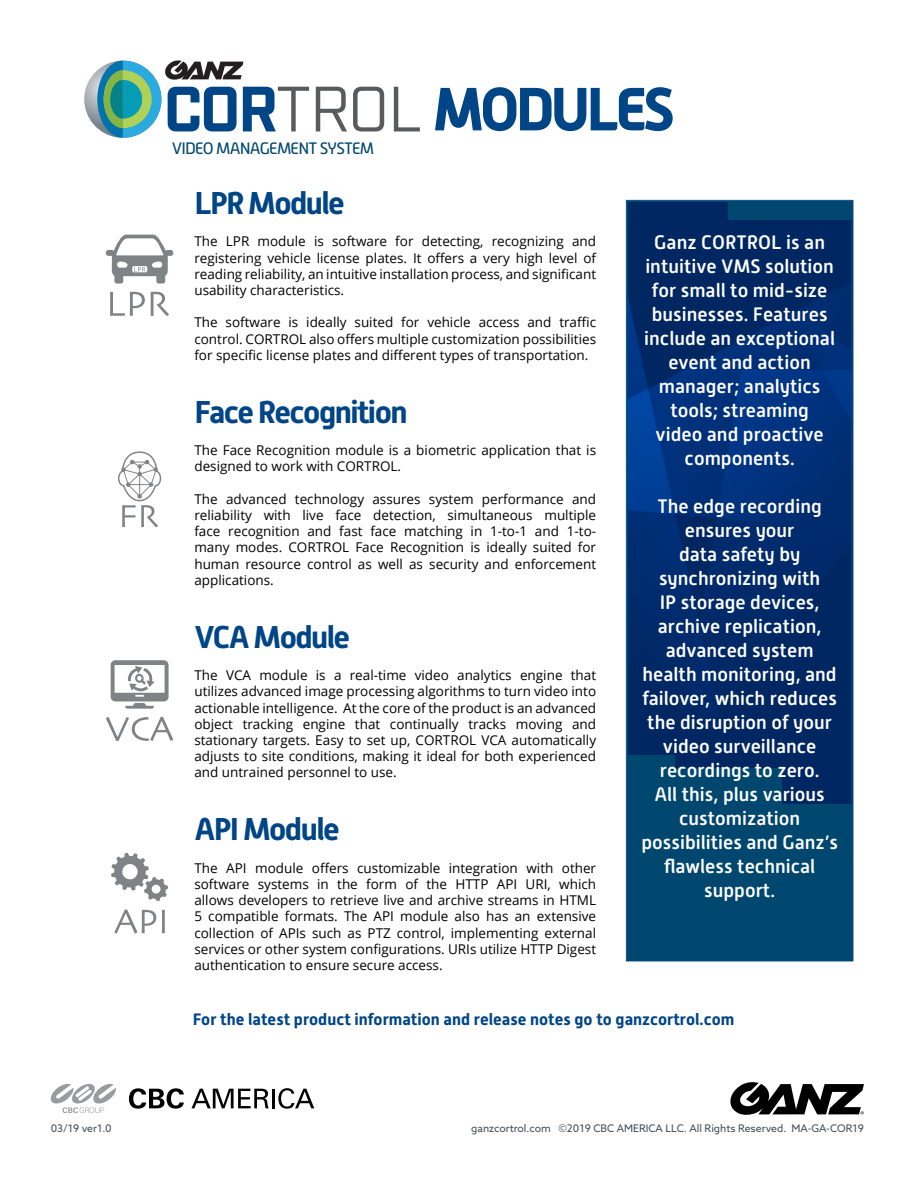
<style>
.page{position:relative;width:918px;height:1188px;background:#fff}
.page>*{position:absolute;margin:0;border:0;box-sizing:border-box;transform-origin:0 0}
.t1{font:55.5px "Alwyn New";letter-spacing:-.02em;color:#004586}
.t2{font:700 31.5px "Alwyn New";letter-spacing:-.05em;color:#004586}
.t3{font:500 19.5px/24px "Alwyn New Rounded";color:#fff;text-align:center}
.t4{font:700 16.5px "Alwyn New";color:#004586}
.t5{font:16.5px "Alwyn New";letter-spacing:-.05em;color:#004770}
.t6{font:13.5px/16.2px "Open Sans";color:#000;text-align:justify}
.t7{font:10.5px "Azo Sans";color:#404b58}
</style>
<div class="page">
<svg style="left:51px;top:1084px;width:65px;height:29px"></svg>
<svg style="left:192px;top:1089px;width:77px;height:19px"></svg>
<hr style="left:272px;top:1089px;width:3px;height:19px;background:#000">
<svg style="left:278px;top:1088px;width:36px;height:21px"></svg>
<svg style="left:129px;top:1088px;width:55px;height:21px"></svg>
<svg style="left:730px;top:1082px;width:134px;height:33px"></svg>
<svg style="left:84px;top:60px;width:225px;height:78px"></svg>
<svg style="left:316px;top:87px;width:31px;height:44px"></svg>
<svg style="left:353px;top:87px;width:31px;height:44px"></svg>
<svg style="left:394px;top:87px;width:26px;height:44px"></svg>
<svg style="left:435px;top:87px;width:238px;height:45px"></svg>
<svg style="left:626px;top:200px;width:227px;height:761px;background:#00326e"></svg>
<div style="left:627px;top:201px;width:225px;height:759px;border:1px solid #004877"></div>
<svg style="left:111px;top:660px;width:58px;height:49px"></svg>
<svg style="left:106px;top:717px;width:67px;height:24px"></svg>
<svg style="left:118px;top:451px;width:43px;height:76px"></svg>
<svg style="left:114px;top:910px;width:42px;height:24px"></svg>
<svg style="left:162px;top:910px;width:3px;height:23px"></svg>
<svg style="left:111px;top:853px;width:57px;height:48px"></svg>
<svg style="left:110px;top:292px;width:35px;height:23px"></svg>
<svg style="left:151px;top:292px;width:18px;height:23px"></svg>
<svg style="left:106px;top:235px;width:67px;height:49px"></svg>
<p class="t5" style="left:172px;top:139px;width:204px">VIDEO MANAGEMENT SYSTEM</p>
<p class="t1" style="left:434px;top:78px;width:241px">MODULES</p>
<p class="t2" style="left:194px;top:185px;width:152px">LPR Module</p>
<p class="t6" style="left:194px;top:233px;width:403px">The LPR module is software for detecting, recognizing and registering vehicle license plates. It offers a very high level of reading reliability, an intuitive installation process, and significant usability characteristics.</p>
<p class="t6" style="left:194px;top:314px;width:403px">The software is ideally suited for vehicle access and traffic control. CORTROL also offers multiple customization possibilities for specific license plates and different types of transportation.</p>
<p class="t2" style="left:194px;top:394px;width:215px">Face Recognition</p>
<p class="t6" style="left:194px;top:442px;width:403px">The Face Recognition module is a biometric application that is designed to work with CORTROL.</p>
<p class="t6" style="left:194px;top:490px;width:403px">The advanced technology assures system performance and reliability with live face detection, simultaneous multiple face recognition and fast face matching in 1-to-1 and 1-to&shy;many modes. CORTROL Face Recognition is ideally suited for human resource control as well as security and enforcement applications.</p>
<p class="t2" style="left:194px;top:619px;width:157px">VCA Module</p>
<p class="t6" style="left:194px;top:667px;width:403px">The VCA module is a real-time video analytics engine that utilizes advanced image processing algorithms to turn video into actionable intelligence. At the core of the product is an advanced object tracking engine that continually tracks moving and stationary targets. Easy to set up, CORTROL VCA automatically adjusts to site conditions, making it ideal for both experienced and untrained personnel to use.</p>
<p class="t2" style="left:194px;top:811px;width:147px">API Module</p>
<p class="t6" style="left:194px;top:859px;width:403px">The API module offers customizable integration with other software systems in the form of the HTTP API URI, which allows developers to retrieve live and archive streams in HTML 5 compatible formats. The API module also has an extensive collection of APIs such as PTZ control, implementing external services or other system configurations. URIs utilize HTTP Digest authentication to ensure secure access.</p>
<p class="t3" style="left:644px;top:230px;width:192px">Ganz CORTROL is an intuitive VMS solution for small to mid-size businesses. Features include an exceptional event and action manager; analytics tools; streaming<br>video and proactive components.</p>
<p class="t3" style="left:641px;top:494px;width:198px">The edge recording ensures your<br>data safety by synchronizing with<br>IP storage devices, archive replication, advanced system health monitoring, and failover, which reduces the disruption of your video surveillance recordings to zero.<br>All this, plus various customization possibilities and Ganz’s flawless technical support.</p>
<p class="t4" style="left:193px;top:1010px;width:543px">For the latest product information and release notes go to ganzcortrol.com</p>
<p class="t7" style="left:51px;top:1121px;width:62px">03/19 ver1.0</p>
<p class="t7" style="left:471px;top:1121px;width:394px">ganzcortrol.com ©2019 CBC AMERICA LLC. All Rights Reserved. MA-GA-COR19</p>
</div>
